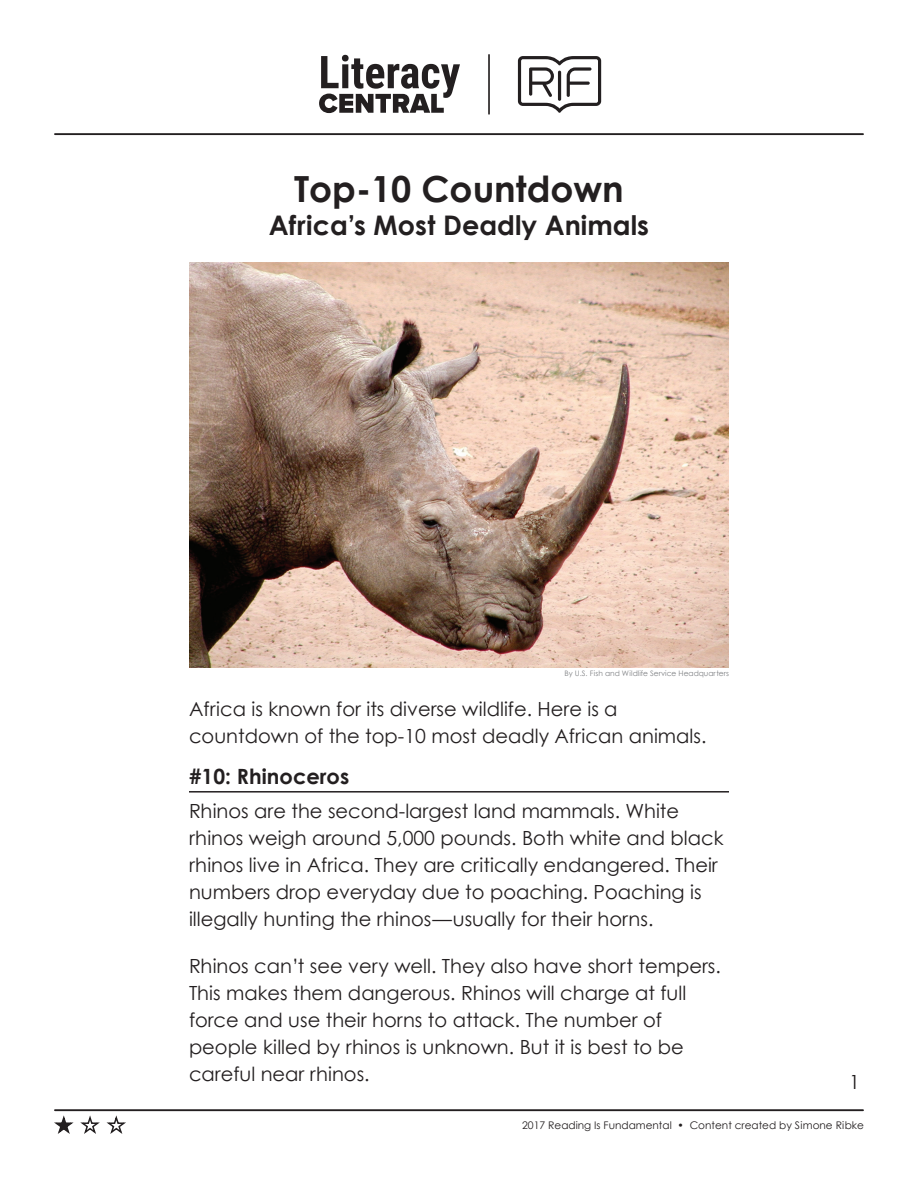
<style>
.page{position:relative;width:918px;height:1188px;background:#fff}
.page>*{position:absolute;margin:0;border:0;box-sizing:border-box;transform-origin:0 0}
.t1{font:700 36px "Century Gothic";color:#231f20}
.t2{font:700 27px "Century Gothic";color:#231f20}
.t3{font:700 21px "Century Gothic";color:#231f20}
.t4{font:19.5px/27px "Century Gothic";color:#231f20}
.t5{font:10.5px "Century Gothic";color:#231f20}
.t6{font:7.5px "Century Gothic";color:#808285}
</style>
<div class="page">
<hr style="left:55px;top:133px;width:808px;height:2px;background:#231f20">
<hr style="left:55px;top:1109px;width:808px;height:2px;background:#231f20">
<svg style="left:319px;top:55px;width:141px;height:58px"></svg>
<svg style="left:518px;top:56px;width:83px;height:57px"></svg>
<hr style="left:488px;top:55px;width:2px;height:59px;background:#231f20">
<svg style="left:54px;top:1116px;width:72px;height:18px"></svg>
<hr style="left:189px;top:791px;width:540px;height:2px;background:#231f20">
<img style="left:189px;top:262px;width:540px;height:405px">
<h1 class="t1" style="left:294px;top:166px;width:331px">Top-10 Countdown</h1>
<h2 class="t2" style="left:269px;top:209px;width:382px">Africa’s Most Deadly Animals</h2>
<p class="t6" style="left:565px;top:669px;width:166px">By U.S. Fish and Wildlife Service Headquarters</p>
<p class="t4" style="left:189px;top:695px;width:519px">Africa is known for its diverse wildlife. Here is a countdown of the top-10 most deadly African animals.</p>
<p class="t3" style="left:189px;top:763px;width:162px">#10: Rhinoceros</p>
<p class="t4" style="left:189px;top:797px;width:536px">Rhinos are the second-largest land mammals. White rhinos weigh around 5,000 pounds. Both white and black rhinos live in Africa. They are critically endangered. Their numbers drop everyday due to poaching. Poaching is illegally hunting the rhinos—usually for their horns.</p>
<p class="t4" style="left:189px;top:953px;width:533px">Rhinos can’t see very well. They also have short tempers.<br>This makes them dangerous. Rhinos will charge at full force and use their horns to attack. The number of people killed by rhinos is unknown. But it is best to be careful near rhinos.</p>
<p class="t4" style="left:849px;top:1068px;width:12px">1</p>
<p class="t5" style="left:522px;top:1118px;width:343px">2017 Reading Is Fundamental • Content created by Simone Ribke</p>
</div>
